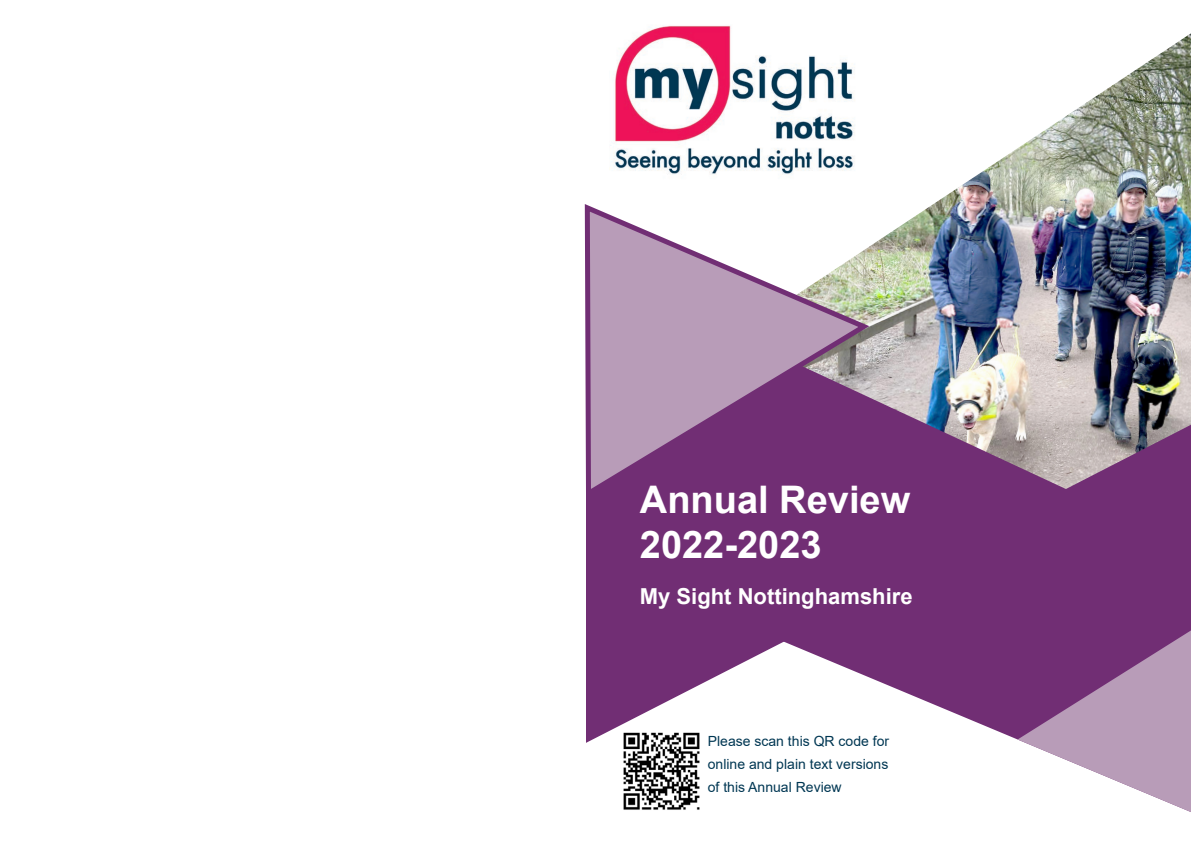
<style>
.page{position:relative;width:1191px;height:842px;background:#fff}
.page>*{position:absolute;margin:0;border:0;box-sizing:border-box;transform-origin:0 0}
.t1{font:700 38px/45.6px "Arial";color:#fff}
.t2{font:700 22px "Arial";color:#fff}
.t3{font:14px "Arial";color:#003753}
</style>
<div class="page">
<img style="left:610px;top:25px;width:181px;height:150px">
<img style="left:791px;top:33px;width:400px;height:392px">
<svg style="left:586px;top:362px;width:488px;height:381px;background:#956a97"></svg>
<svg style="left:775px;top:425px;width:416px;height:318px;background:#875189"></svg>
<svg style="left:1017px;top:630px;width:174px;height:182px"></svg>
<svg style="left:584px;top:201px;width:290px;height:301px"></svg>
<img style="left:619px;top:729px;width:84px;height:81px">
<p class="t1" style="left:640px;top:478px;width:272px">Annual Review<br>2022-2023</p>
<p class="t2" style="left:640px;top:583px;width:274px">My Sight Nottinghamshire</p>
<p class="t3" style="left:708px;top:732px;width:183px">Please scan this QR code for</p>
<p class="t3" style="left:708px;top:755px;width:182px">online and plain text versions</p>
<p class="t3" style="left:708px;top:778px;width:135px">of this Annual Review</p>
</div>
